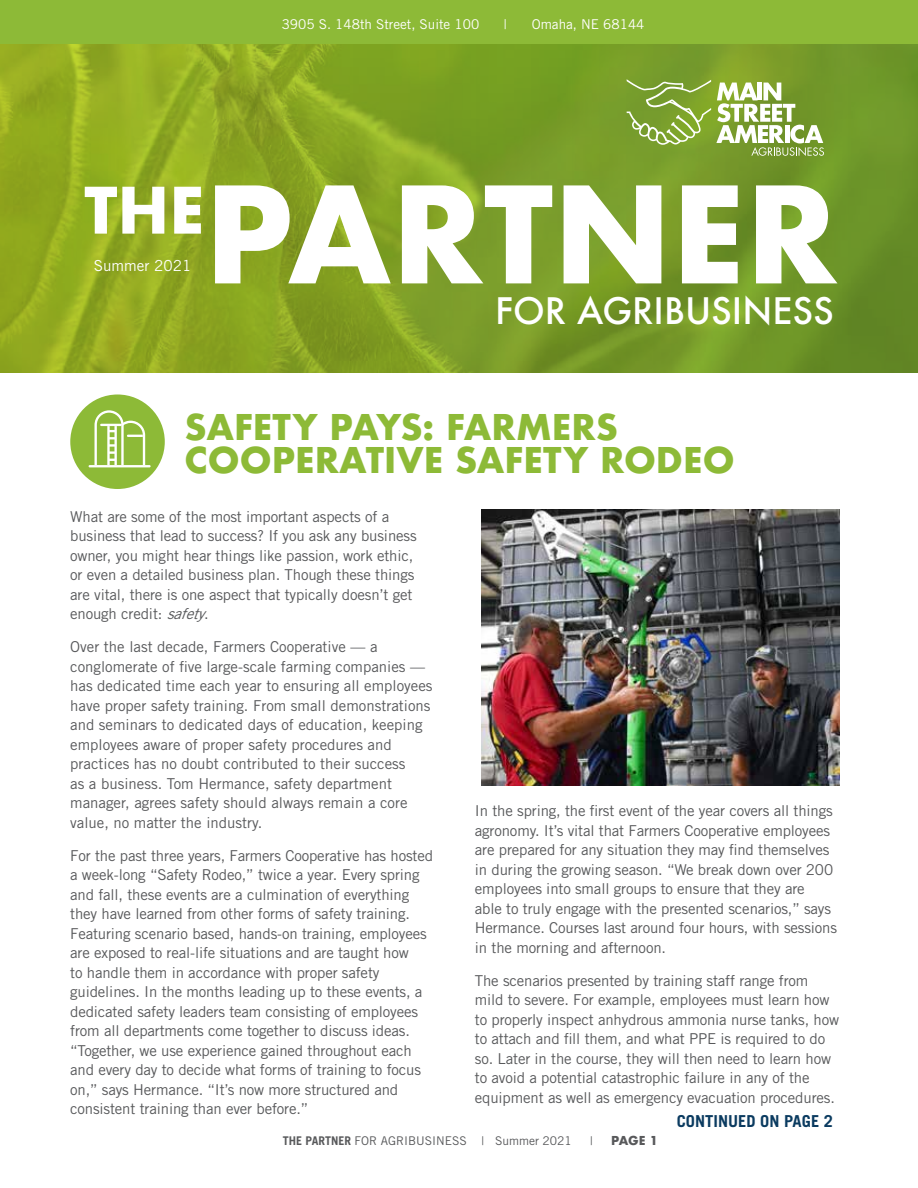
<style>
.page{position:relative;width:918px;height:1188px;background:#fff}
.page>*{position:absolute;margin:0;border:0;box-sizing:border-box;transform-origin:0 0}
.t1{font:700 129.9px "Futura";color:#fff}
.t2{font:500 35.55px "Futura";color:#fff}
.t3{font:700 34.5px/33px "Futura";color:#8dba37}
.t4{font:700 16.5px "Trade Gothic LT Std";color:#0b3b60}
.t5{font:15.15px "Trade Gothic LT Std";color:#fff}
.t6{font:15px/19.5px "Trade Gothic LT Std";letter-spacing:-.01em;color:#58595b}
.t7{font:13.5px "Trade Gothic LT Std";color:#fff}
.t8{font:12px "Trade Gothic LT Std";color:#58595b}
.t9{font:700 12px "Futura";color:#58595b}
.s1{font-style:italic}
.s2{font-weight:700}
</style>
<div class="page">
<svg style="left:0;top:43px;width:918px;height:330px;background:#80a025"></svg>
<div style="left:0;top:0;width:918px;height:43px;background:#8dba37"></div>
<svg style="left:627px;top:79px;width:197px;height:77px"></svg>
<div style="left:70px;top:395px;width:95px;height:94px;background:#8dba37;border-radius:50%"></div>
<hr style="left:89px;top:465px;width:62px;height:2px;background:#fff">
<svg style="left:95px;top:410px;width:50px;height:55px"></svg>
<img style="left:481px;top:509px;width:358px;height:276px">
<p class="t7" style="left:282px;top:16px;width:199px">3905 S. 148th Street, Suite 100</p>
<p class="t7" style="left:504px;top:16px;width:4px">|</p>
<p class="t7" style="left:532px;top:16px;width:114px">Omaha, NE 68144</p>
<h1 class="t1" style="left:84px;top:141px;width:755px"><sup>THE</sup>PARTNER</h1>
<h2 class="t2" style="left:495px;top:286px;width:340px">FOR AGRIBUSINESS</h2>
<p class="t5" style="left:94px;top:256px;width:99px">Summer 2021</p>
<h3 class="t3" style="left:185px;top:410px;width:552px">SAFETY PAYS: FARMERS<br>COOPERATIVE SAFETY RODEO</h3>
<p class="t6" style="left:70px;top:507px;width:348px">What are some of the most important aspects of a business that lead to success? If you ask any business owner, you might hear things like passion, work ethic, or even a detailed business plan. Though these things are vital, there is one aspect that typically doesn’t get enough credit: <span class="s1">safety</span>.</p>
<p class="t6" style="left:70px;top:637px;width:364px">Over the last decade, Farmers Cooperative — a conglomerate of five large-scale farming companies — has dedicated time each year to ensuring all employees have proper safety training. From small demonstrations and seminars to dedicated days of education, keeping employees aware of proper safety procedures and practices has no doubt contributed to their success<br>as a business. Tom Hermance, safety department manager, agrees safety should always remain a core value, no matter the industry.</p>
<p class="t6" style="left:70px;top:846px;width:364px">For the past three years, Farmers Cooperative has hosted a week-long “Safety Rodeo,” twice a year. Every spring and fall, these events are a culmination of everything they have learned from other forms of safety training.<br>Featuring scenario based, hands-on training, employees are exposed to real-life situations and are taught how<br>to handle them in accordance with proper safety guidelines. In the months leading up to these events, a dedicated safety leaders team consisting of employees from all departments come together to discuss ideas. “Together, we use experience gained throughout each and every day to decide what forms of training to focus on,” says Hermance. “It’s now more structured and consistent training than ever before.”</p>
<p class="t6" style="left:475px;top:801px;width:364px">In the spring, the first event of the year covers all things agronomy. It’s vital that Farmers Cooperative employees are prepared for any situation they may find themselves in during the growing season. “We break down over 200 employees into small groups to ensure that they are<br>able to truly engage with the presented scenarios,” says Hermance. Courses last around four hours, with sessions in the morning and afternoon.</p>
<p class="t6" style="left:475px;top:971px;width:366px">The scenarios presented by training staff range from mild to severe. For example, employees must learn how to properly inspect anhydrous ammonia nurse tanks, how to attach and fill them, and what PPE is required to do so. Later in the course, they will then need to learn how to avoid a potential catastrophic failure in any of the equipment as well as emergency evacuation procedures.</p>
<p class="t4" style="left:677px;top:1111px;width:158px">CONTINUED ON PAGE 2</p>
<p class="t8" style="left:283px;top:1134px;width:291px"><span class="s2">THE PARTNER</span> FOR AGRIBUSINESS | Summer 2021</p>
<p class="t8" style="left:590px;top:1134px;width:4px">|</p>
<p class="t9" style="left:611px;top:1132px;width:48px">PAGE 1</p>
</div>
